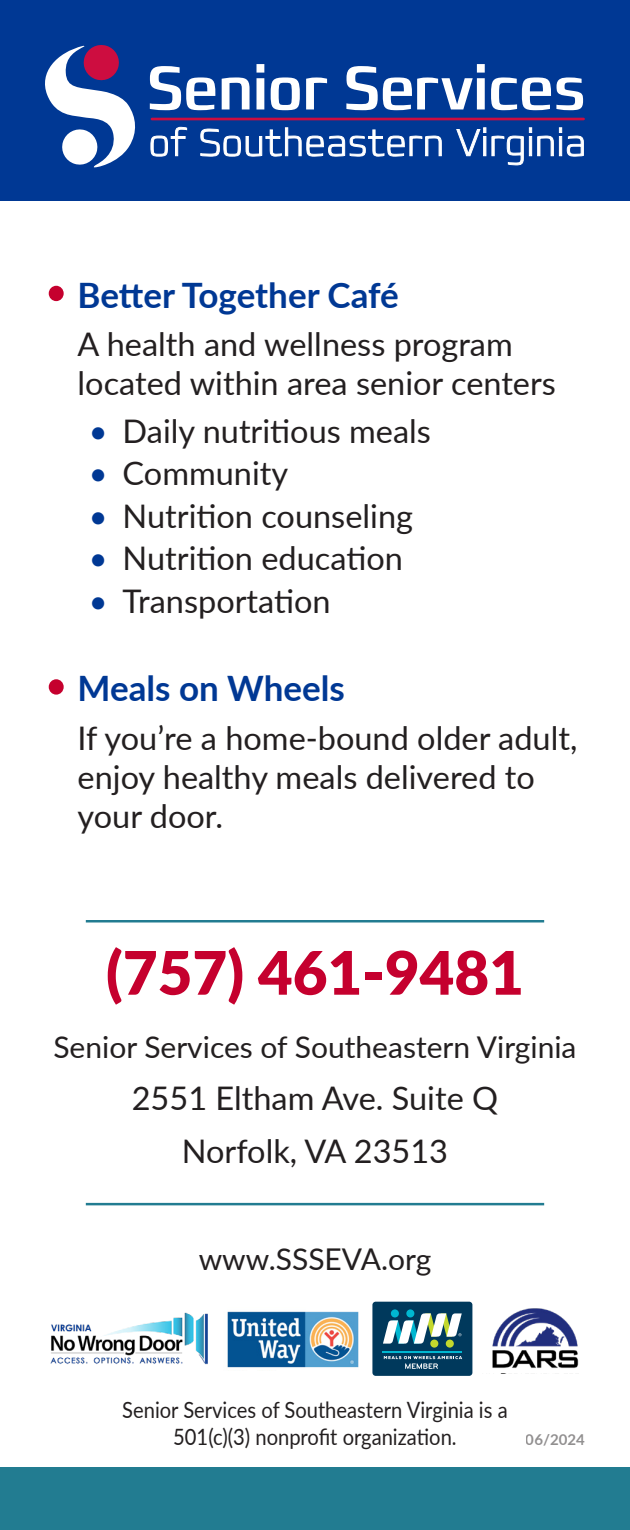
<style>
.page{position:relative;width:630px;height:1530px;background:#fff}
.page>*{position:absolute;margin:0;border:0;box-sizing:border-box;transform-origin:0 0}
.t1{font:900 60px "Lato";color:#c5002e}
.t2{font:57.5px "Minion Pro";color:#c5002e}
.t3{font:700 35px "Lato";color:#003894}
.t4{font:32.5px/39px "Lato";color:#231f20}
.t5{font:30px "Lato";color:#231f20}
.t6{font:22.5px "Lato";color:#231f20;scale:.9 1}
.t7{font:700 15px "Lato";color:#231f20}
.s1{color:#003894}
</style>
<div class="page">
<div style="left:0;top:0;width:630px;height:200px;background:#003894"></div>
<svg style="left:45px;top:45px;width:91px;height:122px"></svg>
<svg style="left:150px;top:66px;width:65px;height:44px"></svg>
<svg style="left:222px;top:77px;width:28px;height:32px"></svg>
<svg style="left:257px;top:64px;width:7px;height:45px"></svg>
<svg style="left:271px;top:77px;width:29px;height:33px"></svg>
<svg style="left:306px;top:77px;width:21px;height:32px"></svg>
<svg style="left:346px;top:64px;width:139px;height:46px"></svg>
<svg style="left:491px;top:77px;width:92px;height:33px"></svg>
<svg style="left:150px;top:126px;width:38px;height:31px"></svg>
<svg style="left:200px;top:127px;width:242px;height:30px"></svg>
<svg style="left:456px;top:127px;width:128px;height:39px"></svg>
<hr style="left:152px;top:118px;width:432px;height:2px;background:#cd0d40">
<hr style="left:86px;top:1203px;width:458px;height:2px;background:#227c91">
<hr style="left:86px;top:920px;width:458px;height:2px;background:#227c91">
<img style="left:50px;top:1312px;width:158px;height:53px">
<img style="left:492px;top:1308px;width:87px;height:60px">
<img style="left:227px;top:1311px;width:132px;height:57px">
<div style="left:372px;top:1302px;width:100px;height:74px;background:#00395c;border-radius:3px"></div>
<svg style="left:384px;top:1356px;width:78px;height:13px"></svg>
<hr style="left:383px;top:1352px;width:79px;height:1px;background:#00b7d1">
<div style="left:391px;top:1309px;width:8px;height:8px;background:#00b7d1;border-radius:50%"></div>
<div style="left:406px;top:1309px;width:8px;height:8px;background:#00b7d1;border-radius:50%"></div>
<div style="left:446px;top:1340px;width:8px;height:8px;background:#c4d82d;border-radius:50%"></div>
<div style="left:430px;top:1340px;width:8px;height:8px;background:#c4d82d;border-radius:50%"></div>
<svg style="left:383px;top:1313px;width:79px;height:31px"></svg>
<div style="left:0;top:1467px;width:630px;height:63px;background:#227c91"></div>
<p class="t2" style="left:45px;top:249px;width:24px">•</p>
<p class="t3" style="left:78px;top:269px;width:323px">Better Together Café</p>
<p class="t4" style="left:78px;top:323px;width:480px">A health and wellness program located within area senior centers</p>
<p class="t4" style="left:89px;top:410px;width:344px"><span class="s1">•</span> Daily nutritious meals</p>
<p class="t4" style="left:89px;top:452px;width:201px"><span class="s1">•</span> Community</p>
<p class="t4" style="left:89px;top:495px;width:326px"><span class="s1">•</span> Nutrition counseling</p>
<p class="t4" style="left:89px;top:537px;width:316px"><span class="s1">•</span> Nutrition education</p>
<p class="t4" style="left:89px;top:580px;width:243px"><span class="s1">•</span> Transportation</p>
<p class="t2" style="left:45px;top:643px;width:24px">•</p>
<p class="t3" style="left:78px;top:663px;width:269px">Meals on Wheels</p>
<p class="t4" style="left:78px;top:717px;width:501px">If you’re a home-bound older adult, enjoy healthy meals delivered to your door.</p>
<p class="t1" style="left:106px;top:928px;width:420px">(757) 461-9481</p>
<p class="t5" style="left:53px;top:1025px;width:525px">Senior Services of Southeastern Virginia</p>
<p class="t4" style="left:132px;top:1078px;width:368px">2551 Eltham Ave. Suite Q</p>
<p class="t4" style="left:182px;top:1130px;width:268px">Norfolk, VA 23513</p>
<p class="t5" style="left:199px;top:1237px;width:234px">www.SSSEVA.org</p>
<p class="t6" style="left:122px;top:1394px;width:430px">Senior Services of Southeastern Virginia is a</p>
<p class="t6" style="left:173px;top:1421px;width:316px">501(c)(3) nonprofit organization.</p>
<p class="t7" style="left:526px;top:1428px;width:61px">06/2024</p>
</div>
